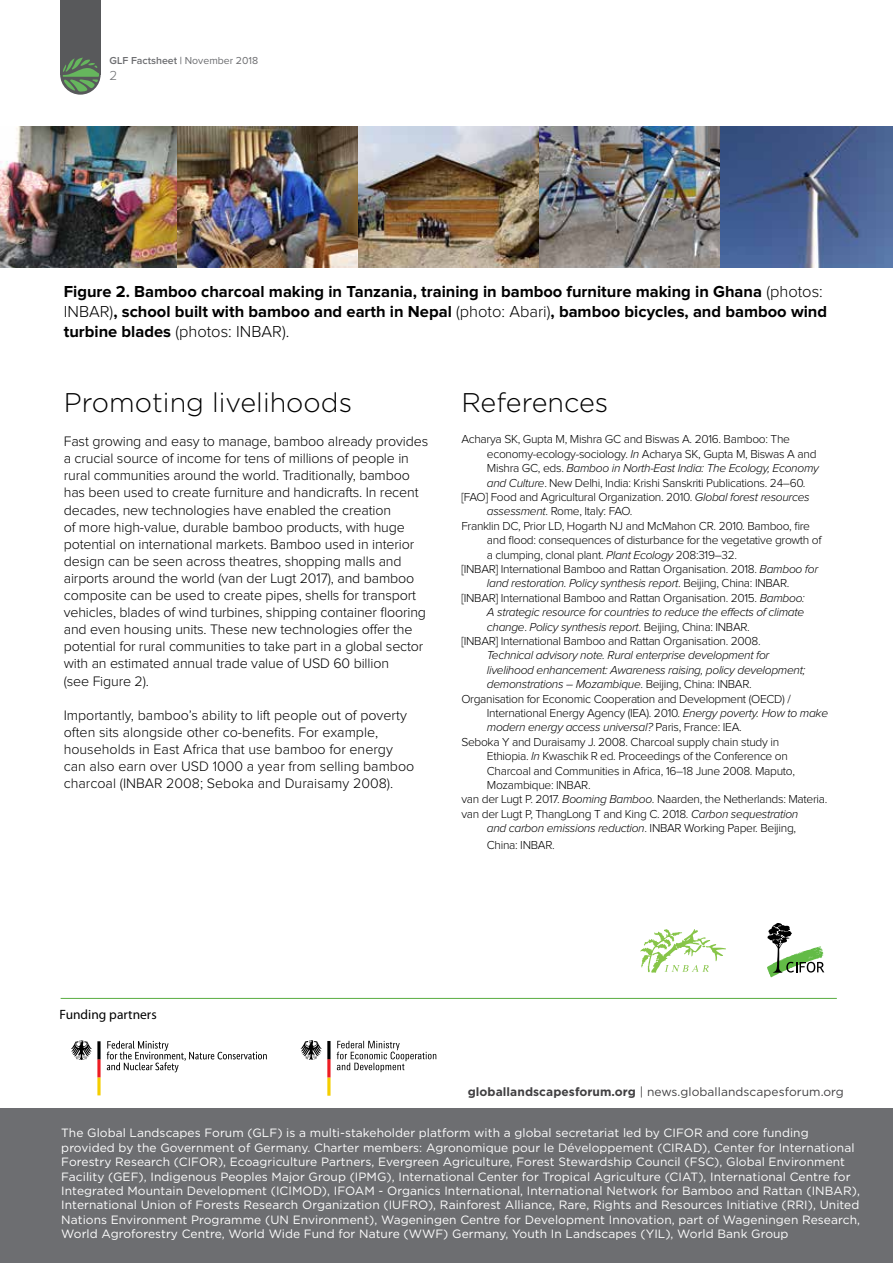
<style>
.page{position:relative;width:893px;height:1263px;background:#fff}
.page>*{position:absolute;margin:0;border:0;box-sizing:border-box;transform-origin:0 0}
.t1{font:300 27px "Gotham";color:#000}
.t2{font:700 16.5px/19.8px "Proxima Nova";color:#000}
.t3{font:300 14.25px/17.1px "Proxima Nova";letter-spacing:-.01em;color:#000}
.t4{font:13.5px "Myriad Pro";color:#000}
.t5{font:300 13.5px "Proxima Nova";color:#6d6e71}
.t6{font:300 12px "Proxima Nova";letter-spacing:-.025em;color:#000}
.t7{font:12px/14.4px "Gotham";letter-spacing:.005em;color:#fff}
.t8{font:italic 300 12px "Proxima Nova";letter-spacing:-.025em;color:#000}
.t9{font:12px "Gotham";letter-spacing:.005em;color:#414042}
.t10{font:600 10.5px "Proxima Nova";color:#6d6e71}
.s1{font-weight:400}
.s2{font-weight:300}
.s3{font-style:italic}
.s4{font-style:normal}
.s5{font-weight:700}
</style>
<div class="page">
<div style="left:60px;top:0;width:41px;height:74px;background:#58595b"></div>
<div style="left:60px;top:54px;width:41px;height:41px;background:#58595b;border-radius:50%"></div>
<svg style="left:62px;top:57px;width:37px;height:35px"></svg>
<img style="left:1px;top:127px;width:892px;height:140px">
<div style="left:0;top:1108px;width:893px;height:155px;background:#6d6e71"></div>
<svg style="left:300px;top:1040px;width:31px;height:56px"></svg>
<svg style="left:337px;top:1041px;width:99px;height:31px"></svg>
<svg style="left:107px;top:1041px;width:160px;height:31px"></svg>
<svg style="left:71px;top:1040px;width:30px;height:55px"></svg>
<svg style="left:640px;top:929px;width:86px;height:44px"></svg>
<svg style="left:767px;top:923px;width:57px;height:54px"></svg>
<hr style="left:61px;top:998px;width:776px;height:1px;background:#59ad41">
<p class="t10" style="left:110px;top:55px;width:150px">GLF Factsheet | <span class="s1">November 2018</span></p>
<p class="t5" style="left:110px;top:70px;width:9px">2</p>
<h2 class="t2" style="left:64px;top:282px;width:765px">Figure 2. Bamboo charcoal making in Tanzania, training in bamboo furniture making in Ghana <span class="s2">(photos:<br>INBAR)</span>, school built with bamboo and earth in Nepal <span class="s2">(photo: Abari)</span>, bamboo bicycles, and bamboo wind turbine blades <span class="s2">(photos: INBAR).</span></h2>
<h1 class="t1" style="left:64px;top:385px;width:290px">Promoting livelihoods</h1>
<p class="t3" style="left:64px;top:433px;width:366px">Fast growing and easy to manage, bamboo already provides a crucial source of income for tens of millions of people in rural communities around the world. Traditionally, bamboo has been used to create furniture and handicrafts. In recent decades, new technologies have enabled the creation<br>of more high-value, durable bamboo products, with huge potential on international markets. Bamboo used in interior design can be seen across theatres, shopping malls and airports around the world (van der Lugt 2017), and bamboo composite can be used to create pipes, shells for transport vehicles, blades of wind turbines, shipping container flooring and even housing units. These new technologies offer the potential for rural communities to take part in a global sector with an estimated annual trade value of USD 60 billion<br>(see Figure 2).</p>
<p class="t3" style="left:64px;top:707px;width:352px">Importantly, bamboo’s ability to lift people out of poverty often sits alongside other co-benefits. For example, households in East Africa that use bamboo for energy can also earn over USD 1000 a year from selling bamboo charcoal (INBAR 2008; Seboka and Duraisamy 2008).</p>
<h1 class="t1" style="left:461px;top:385px;width:148px">References</h1>
<p class="t6" style="left:461px;top:434px;width:330px">Acharya SK, Gupta M, Mishra GC and Biswas A. 2016. Bamboo: The</p>
<p class="t6" style="left:487px;top:448px;width:331px">economy-ecology-sociology. <span class="s3">In</span> Acharya SK, Gupta M, Biswas A and</p>
<p class="t8" style="left:487px;top:463px;width:334px"><span class="s4">Mishra GC, eds.</span> Bamboo in North-East India: The Ecology, Economy</p>
<p class="t6" style="left:487px;top:477px;width:320px"><span class="s3">and Culture</span>. New Delhi, India: Krishi Sanskriti Publications. 24–60.</p>
<p class="t6" style="left:461px;top:491px;width:350px">[FAO] Food and Agricultural Organization. 2010. <span class="s3">Global forest resources</span></p>
<p class="t6" style="left:487px;top:506px;width:147px"><span class="s3">assessment</span>. Rome, Italy: FAO.</p>
<p class="t6" style="left:461px;top:520px;width:350px">Franklin DC, Prior LD, Hogarth NJ and McMahon CR. 2010. Bamboo, fire</p>
<p class="t6" style="left:487px;top:535px;width:336px">and flood: consequences of disturbance for the vegetative growth of</p>
<p class="t6" style="left:487px;top:549px;width:252px">a clumping, clonal plant. <span class="s3">Plant Ecology</span> 208:319–32.</p>
<p class="t6" style="left:461px;top:563px;width:358px">[INBAR] International Bamboo and Rattan Organisation. 2018. <span class="s3">Bamboo for</span></p>
<p class="t8" style="left:487px;top:578px;width:304px">land restoration. Policy synthesis report<span class="s4">. Beijing, China: INBAR.</span></p>
<p class="t6" style="left:461px;top:592px;width:345px">[INBAR] International Bamboo and Rattan Organisation. 2015. <span class="s3">Bamboo:</span></p>
<p class="t8" style="left:487px;top:607px;width:319px">A strategic resource for countries to reduce the effects of climate</p>
<p class="t8" style="left:487px;top:621px;width:265px">change<span class="s4">.</span> Policy synthesis report<span class="s4">. Beijing, China: INBAR.</span></p>
<p class="t6" style="left:461px;top:635px;width:301px">[INBAR] International Bamboo and Rattan Organisation. 2008.</p>
<p class="t8" style="left:487px;top:650px;width:284px">Technical advisory note. Rural enterprise development for</p>
<p class="t8" style="left:487px;top:664px;width:320px">livelihood enhancement: Awareness raising, policy development;</p>
<p class="t8" style="left:487px;top:679px;width:266px">demonstrations – Mozambique<span class="s4">. Beijing, China: INBAR.</span></p>
<p class="t6" style="left:461px;top:693px;width:331px">Organisation for Economic Cooperation and Development (OECD) /</p>
<p class="t6" style="left:487px;top:707px;width:343px">International Energy Agency (IEA). 2010. <span class="s3">Energy poverty. How to make</span></p>
<p class="t8" style="left:487px;top:722px;width:256px">modern energy access universal? <span class="s4">Paris, France: IEA.</span></p>
<p class="t6" style="left:461px;top:736px;width:319px">Seboka Y and Duraisamy J. 2008. Charcoal supply chain study in</p>
<p class="t6" style="left:487px;top:751px;width:303px">Ethiopia. <span class="s3">In</span> Kwaschik R ed. Proceedings of the Conference on</p>
<p class="t6" style="left:487px;top:765px;width:310px">Charcoal and Communities in Africa, 16–18 June 2008. Maputo,</p>
<p class="t6" style="left:487px;top:779px;width:105px">Mozambique: INBAR.</p>
<p class="t6" style="left:461px;top:794px;width:368px">van der Lugt P. 2017. <span class="s3">Booming Bamboo</span>. Naarden, the Netherlands: Materia.</p>
<p class="t6" style="left:461px;top:808px;width:339px">van der Lugt P, ThangLong T and King C. 2018. <span class="s3">Carbon sequestration</span></p>
<p class="t8" style="left:487px;top:823px;width:311px">and carbon emissions reduction<span class="s4">. INBAR Working Paper. Beijing,</span></p>
<p class="t6" style="left:487px;top:840px;width:69px">China: INBAR.</p>
<p class="t4" style="left:60px;top:1006px;width:99px">Funding partners</p>
<p class="t9" style="left:468px;top:1085px;width:378px"><span class="s5">globallandscapesforum.org</span> | news.globallandscapesforum.org</p>
<p class="t7" style="left:61px;top:1126px;width:800px">The Global Landscapes Forum (GLF) is a multi-stakeholder platform with a global secretariat led by CIFOR and core funding provided by the Government of Germany. Charter members: Agronomique pour le Développement (CIRAD), Center for International Forestry Research (CIFOR), Ecoagriculture Partners, Evergreen Agriculture, Forest Stewardship Council (FSC), Global Environment Facility (GEF), Indigenous Peoples Major Group (IPMG), International Center for Tropical Agriculture (CIAT), International Centre for Integrated Mountain Development (ICIMOD), IFOAM - Organics International, International Network for Bamboo and Rattan (INBAR), International Union of Forests Research Organization (IUFRO), Rainforest Alliance, Rare, Rights and Resources Initiative (RRI), United Nations Environment Programme (UN Environment), Wageningen Centre for Development Innovation, part of Wageningen Research, World Agroforestry Centre, World Wide Fund for Nature (WWF) Germany, Youth In Landscapes (YIL), World Bank Group</p>
</div>
